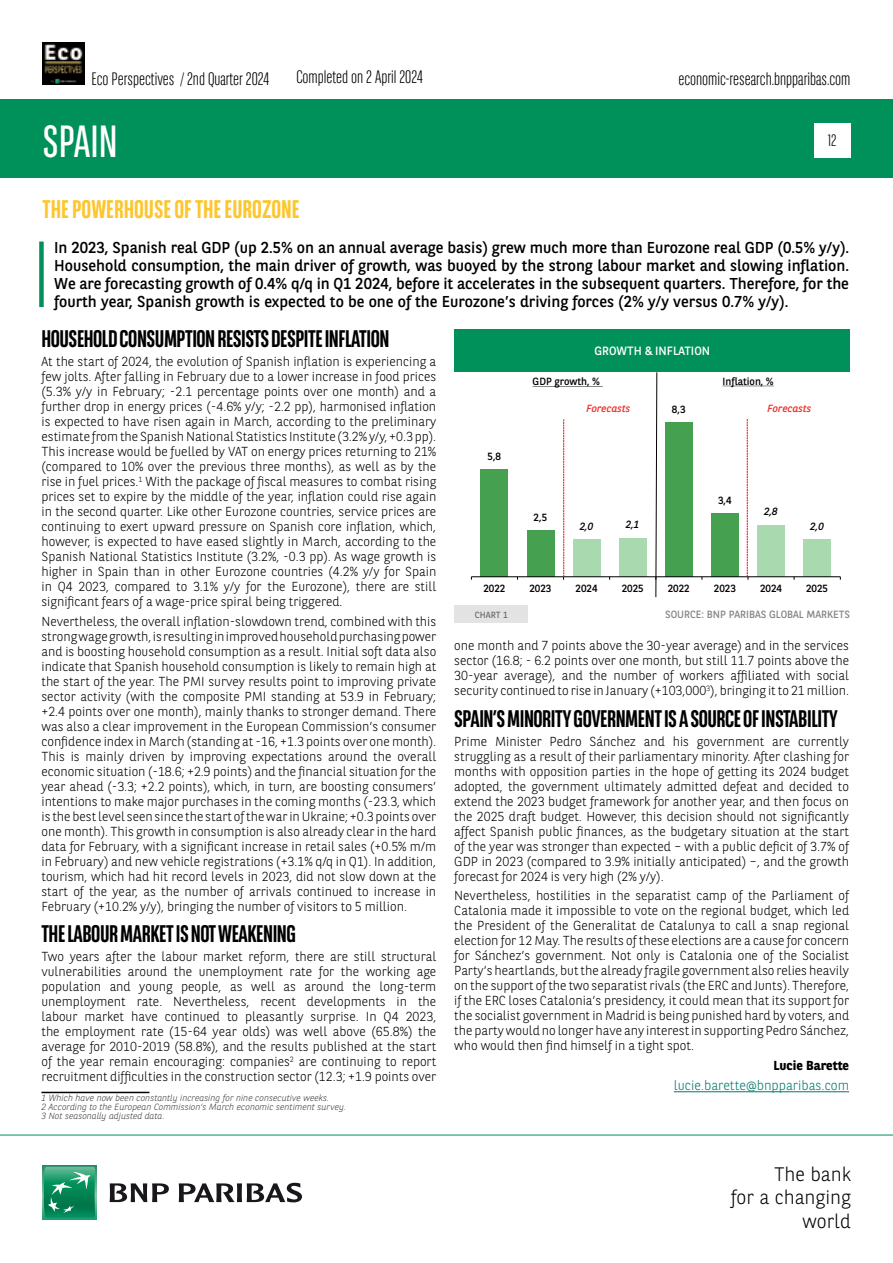
<style>
.page{position:relative;width:893px;height:1263px;background:#fff}
.page>*{position:absolute;margin:0;border:0;box-sizing:border-box;transform-origin:0 0}
.t1{font:45px "BNPP Sans Condensed";color:#fff}
.t2{font:700 25.5px "BNPP Sans Condensed";color:#fdc62e}
.t3{font:700 24px "BNPP Sans Condensed";letter-spacing:-.02em;color:#000}
.t4{font:300 19.5px/23.4px "BNPP Sans";color:#000;text-align:right}
.t5{font:300 18px "BNPP Sans Condensed";color:#000}
.t6{font:300 16.5px "BNPP Sans Condensed";color:#000}
.t7{font:15.75px/18px "BNPP Sans";color:#000;text-align:justify}
.t8{font:300 13.5px "BNPP Sans";color:#00796c}
.t9{font:300 13.05px/15px "BNPP Sans";color:#000;text-align:justify}
.t10{font:700 13.05px "BNPP Sans";color:#000}
.t11{font:12px "BNPP Sans";color:#fff}
.t12{font:10.5px "BNPP Sans";letter-spacing:-.005em;color:#000}
.t13{font:10.5px "BNPP Sans";color:#878787}
.t14{font:italic 10.5px "BNPP Sans";color:#ee2d26}
.t15{font:italic 10.5px "BNPP Sans";color:#000}
.t16{font:italic 300 9px/9px "BNPP Sans";color:#3c3c3b}
.t17{font:9px "BNPP Sans";color:#706f6f}
</style>
<div class="page">
<img style="left:43px;top:43px;width:42px;height:42px">
<div style="left:1px;top:99px;width:892px;height:78px;background:#00915b"></div>
<svg style="left:43px;top:1166px;width:53px;height:53px"></svg>
<svg style="left:44px;top:1167px;width:51px;height:51px;background:#26996e"></svg>
<svg style="left:110px;top:1183px;width:59px;height:19px"></svg>
<svg style="left:179px;top:1183px;width:123px;height:19px"></svg>
<hr style="left:0;top:1135px;width:893px;height:1px;background:#00915b">
<div style="left:814px;top:123px;width:36px;height:34px;background:#fff"></div>
<div style="left:39px;top:242px;width:5px;height:65px;background:#00915b"></div>
<hr style="left:41px;top:1092px;width:108px;height:1px;background:#000">
<hr style="left:674px;top:1091px;width:175px;height:1px;background:#00796c">
<div style="left:455px;top:329px;width:395px;height:42px;background:#00915b"></div>
<div style="left:455px;top:605px;width:73px;height:18px;background:#e3e3e3"></div>
<div style="left:481px;top:469px;width:27px;height:108px;background:#45a150"></div>
<div style="left:527px;top:530px;width:27px;height:47px;background:#45a150"></div>
<div style="left:573px;top:540px;width:27px;height:37px;background:#a9daaf"></div>
<div style="left:619px;top:538px;width:27px;height:39px;background:#a9daaf"></div>
<div style="left:665px;top:423px;width:27px;height:154px;background:#45a150"></div>
<div style="left:711px;top:514px;width:27px;height:63px;background:#45a150"></div>
<div style="left:757px;top:525px;width:28px;height:52px;background:#a9daaf"></div>
<div style="left:804px;top:540px;width:27px;height:37px;background:#a9daaf"></div>
<hr style="left:471px;top:576px;width:369px;height:1px;background:#000">
<svg style="left:655px;top:372px;width:2px;height:225px"></svg>
<svg style="left:533px;top:386px;width:70px;height:1px"></svg>
<svg style="left:722px;top:386px;width:52px;height:1px"></svg>
<svg style="left:747px;top:419px;width:2px;height:161px"></svg>
<svg style="left:563px;top:419px;width:1px;height:161px"></svg>
<h3 class="t5" style="left:91px;top:67px;width:179px">Eco Perspectives / 2nd Quarter 2024</h3>
<h1 class="t1" style="left:43px;top:113px;width:77px">SPAIN</h1>
<h3 class="t5" style="left:296px;top:65px;width:128px">Completed on 2 April 2024</h3>
<h2 class="t2" style="left:43px;top:194px;width:259px">THE POWERHOUSE OF THE EUROZONE</h2>
<h3 class="t5" style="left:678px;top:67px;width:174px">economic-research.bnpparibas.com</h3>
<p class="t6" style="left:828px;top:130px;width:10px">12</p>
<p class="t7" style="left:54px;top:238px;width:796px">In 2023, Spanish real GDP (up 2.5% on an annual average basis) grew much more than Eurozone real GDP (0.5% y/y).<br>Household consumption, the main driver of growth, was buoyed by the strong labour market and slowing inflation.<br>We are forecasting growth of 0.4% q/q in Q1 2024, before it accelerates in the subsequent quarters. Therefore, for the fourth year, Spanish growth is expected to be one of the Eurozone’s driving forces (2% y/y versus 0.7% y/y).</p>
<h3 class="t3" style="left:41px;top:325px;width:349px">HOUSEHOLD CONSUMPTION RESISTS DESPITE INFLATION</h3>
<p class="t9" style="left:41px;top:354px;width:396px">At the start of 2024, the evolution of Spanish inflation is experiencing a few jolts. After falling in February due to a lower increase in food prices (5.3% y/y in February; -2.1 percentage points over one month) and a further drop in energy prices (-4.6% y/y; -2.2 pp), harmonised inflation is expected to have risen again in March, according to the preliminary estimate from the Spanish National Statistics Institute (3.2% y/y, +0.3 pp).<br>This increase would be fuelled by VAT on energy prices returning to 21% (compared to 10% over the previous three months), as well as by the rise in fuel prices.<sup>1</sup> With the package of fiscal measures to combat rising prices set to expire by the middle of the year, inflation could rise again in the second quarter. Like other Eurozone countries, service prices are continuing to exert upward pressure on Spanish core inflation, which, however, is expected to have eased slightly in March, according to the Spanish National Statistics Institute (3.2%, -0.3 pp). As wage growth is higher in Spain than in other Eurozone countries (4.2% y/y for Spain in Q4 2023, compared to 3.1% y/y for the Eurozone), there are still significant fears of a wage-price spiral being triggered.</p>
<p class="t9" style="left:41px;top:613px;width:396px">Nevertheless, the overall inflation-slowdown trend, combined with this strong wage growth, is resulting in improved household purchasing power and is boosting household consumption as a result. Initial soft data also indicate that Spanish household consumption is likely to remain high at the start of the year. The PMI survey results point to improving private sector activity (with the composite PMI standing at 53.9 in February; +2.4 points over one month), mainly thanks to stronger demand. There was also a clear improvement in the European Commission’s consumer confidence index in March (standing at -16, +1.3 points over one month).<br>This is mainly driven by improving expectations around the overall economic situation (-18.6; +2.9 points) and the financial situation for the year ahead (-3.3; +2.2 points), which, in turn, are boosting consumers’ intentions to make major purchases in the coming months (-23.3, which is the best level seen since the start of the war in Ukraine; +0.3 points over one month). This growth in consumption is also already clear in the hard data for February, with a significant increase in retail sales (+0.5% m/m in February) and new vehicle registrations (+3.1% q/q in Q1). In addition, tourism, which had hit record levels in 2023, did not slow down at the start of the year, as the number of arrivals continued to increase in February (+10.2% y/y), bringing the number of visitors to 5 million.</p>
<h3 class="t3" style="left:41px;top:920px;width:256px">THE LABOUR MARKET IS NOT WEAKENING</h3>
<p class="t9" style="left:41px;top:949px;width:396px">Two years after the labour market reform, there are still structural vulnerabilities around the unemployment rate for the working age population and young people, as well as around the long-term unemployment rate. Nevertheless, recent developments in the labour market have continued to pleasantly surprise. In Q4 2023, the employment rate (15-64 year olds) was well above (65.8%) the average for 2010-2019 (58.8%), and the results published at the start of the year remain encouraging: companies<sup>2</sup> are continuing to report recruitment difficulties in the construction sector (12.3; +1.9 points over</p>
<p class="t16" style="left:41px;top:1093px;width:306px">1 Which have now been constantly increasing for nine consecutive weeks.<br>2 According to the European Commission’s March economic sentiment survey.<br>3 Not seasonally adjusted data.</p>
<p class="t11" style="left:594px;top:342px;width:117px">GROWTH &amp; INFLATION</p>
<p class="t12" style="left:487px;top:449px;width:15px">5,8</p>
<p class="t12" style="left:533px;top:375px;width:69px">GDP growth, %</p>
<p class="t12" style="left:722px;top:374px;width:53px">Inflation, %</p>
<p class="t14" style="left:586px;top:401px;width:45px">Forecasts</p>
<p class="t14" style="left:768px;top:401px;width:45px">Forecasts</p>
<p class="t12" style="left:672px;top:402px;width:15px">8,3</p>
<p class="t12" style="left:534px;top:510px;width:15px">2,5</p>
<p class="t15" style="left:580px;top:519px;width:15px">2,0</p>
<p class="t15" style="left:626px;top:517px;width:15px">2,1</p>
<p class="t12" style="left:718px;top:493px;width:15px">3,4</p>
<p class="t15" style="left:764px;top:504px;width:15px">2,8</p>
<p class="t15" style="left:810px;top:519px;width:15px">2,0</p>
<p class="t12" style="left:483px;top:581px;width:24px">2022</p>
<p class="t12" style="left:529px;top:581px;width:24px">2023</p>
<p class="t12" style="left:576px;top:581px;width:24px">2024</p>
<p class="t12" style="left:622px;top:581px;width:24px">2025</p>
<p class="t12" style="left:668px;top:581px;width:24px">2022</p>
<p class="t12" style="left:714px;top:581px;width:24px">2023</p>
<p class="t12" style="left:760px;top:581px;width:24px">2024</p>
<p class="t12" style="left:806px;top:581px;width:24px">2025</p>
<p class="t17" style="left:475px;top:608px;width:35px">CHART 1</p>
<p class="t13" style="left:665px;top:607px;width:186px">SOURCE: BNP PARIBAS GLOBAL MARKETS</p>
<p class="t9" style="left:454px;top:638px;width:396px">one month and 7 points above the 30-year average) and in the services sector (16.8; - 6.2 points over one month, but still 11.7 points above the 30-year average), and the number of workers affiliated with social security continued to rise in January (+103,000<sup>3</sup>), bringing it to 21 million.</p>
<h3 class="t3" style="left:454px;top:704px;width:385px">SPAIN’S MINORITY GOVERNMENT IS A SOURCE OF INSTABILITY</h3>
<p class="t9" style="left:454px;top:733px;width:396px">Prime Minister Pedro Sánchez and his government are currently struggling as a result of their parliamentary minority. After clashing for months with opposition parties in the hope of getting its 2024 budget adopted, the government ultimately admitted defeat and decided to extend the 2023 budget framework for another year, and then focus on the 2025 draft budget. However, this decision should not significantly affect Spanish public finances, as the budgetary situation at the start of the year was stronger than expected – with a public deficit of 3.7% of GDP in 2023 (compared to 3.9% initially anticipated) –, and the growth forecast for 2024 is very high (2% y/y).</p>
<p class="t9" style="left:454px;top:887px;width:396px">Nevertheless, hostilities in the separatist camp of the Parliament of Catalonia made it impossible to vote on the regional budget, which led the President of the Generalitat de Catalunya to call a snap regional election for 12 May. The results of these elections are a cause for concern for Sánchez’s government. Not only is Catalonia one of the Socialist Party’s heartlands, but the already fragile government also relies heavily on the support of the two separatist rivals (the ERC and Junts). Therefore, if the ERC loses Catalonia’s presidency, it could mean that its support for the socialist government in Madrid is being punished hard by voters, and the party would no longer have any interest in supporting Pedro Sánchez, who would then find himself in a tight spot.</p>
<p class="t10" style="left:773px;top:1056px;width:77px">Lucie Barette</p>
<p class="t8" style="left:674px;top:1076px;width:177px">lucie.barette@bnpparibas.com</p>
<h3 class="t4" style="left:731px;top:1161px;width:122px">The bank<br>for a changing world</h3>
</div>
